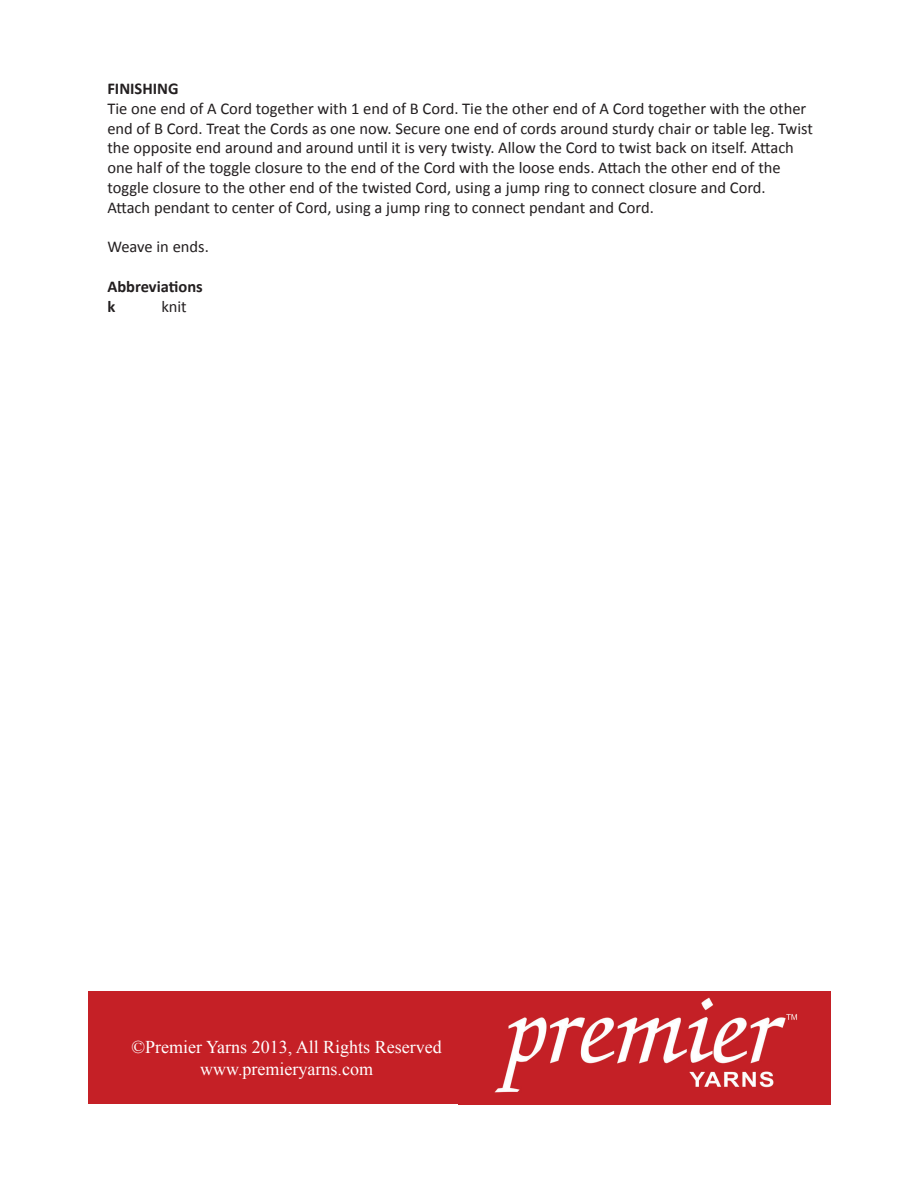
<style>
.page{position:relative;width:918px;height:1188px;background:#fff}
.page>*{position:absolute;margin:0;border:0;box-sizing:border-box;transform-origin:0 0}
.t1{font:18px/21.6px "Times New Roman";color:#fff;text-align:center}
.t2{font:16.5px/19.8px "Calibri";color:#231f20}
.t3{font:700 16.5px/19.8px "Calibri";color:#231f20}
</style>
<div class="page">
<img style="left:460px;top:991px;width:370px;height:113px">
<div style="left:88px;top:991px;width:372px;height:113px;background:#c52026"></div>
<p class="t3" style="left:107px;top:79px;width:73px">FINISHING</p>
<p class="t2" style="left:107px;top:98px;width:707px">Tie one end of A Cord together with 1 end of B Cord. Tie the other end of A Cord together with the other end of B Cord. Treat the Cords as one now. Secure one end of cords around sturdy chair or table leg. Twist the opposite end around and around until it is very twisty. Allow the Cord to twist back on itself. Attach one half of the toggle closure to the end of the Cord with the loose ends. Attach the other end of the toggle closure to the other end of the twisted Cord, using a jump ring to connect closure and Cord.<br>Attach pendant to center of Cord, using a jump ring to connect pendant and Cord.</p>
<p class="t2" style="left:107px;top:237px;width:103px">Weave in ends.</p>
<p class="t3" style="left:107px;top:277px;width:97px">Abbreviations k</p>
<p class="t2" style="left:161px;top:296px;width:27px">knit</p>
<p class="t1" style="left:132px;top:1036px;width:312px">©Premier Yarns 2013, All Rights Reserved www.premieryarns.com</p>
</div>
